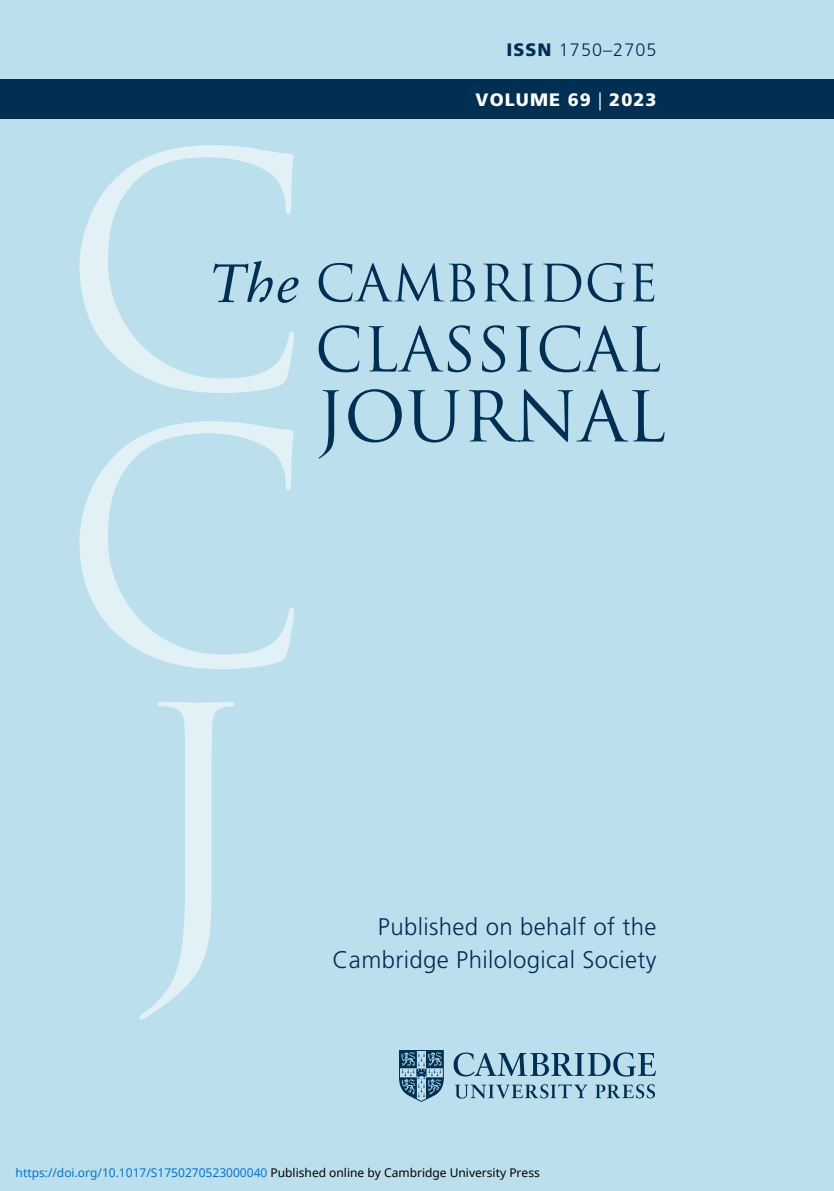
<style>
.page{position:relative;width:834px;height:1191px;background:#fff}
.page>*{position:absolute;margin:0;border:0;box-sizing:border-box;transform-origin:0 0}
.t1{font:italic 54px "Sabon LT Std";color:#002f54}
.t2{font:300 24px/32.6px "Frutiger LT Std";letter-spacing:.015em;color:#002f54;text-align:right}
.t3{font:900 18px "Frutiger LT Std";letter-spacing:.06em;color:#fff}
.t4{font:300 18px "Frutiger LT Std";letter-spacing:.06em;color:#002f54}
.t5{font:12px "Noto Sans";color:#0172cf}
.s1{font-weight:900}
.s2{font-weight:300}
.s3{color:#000}
</style>
<div class="page">
<div style="left:0;top:0;width:833px;height:1191px;background:#bcdfed"></div>
<div style="left:0;top:79px;width:833px;height:40px;background:#002f54"></div>
<img style="left:400px;top:1050px;width:255px;height:52px">
<svg style="left:79px;top:145px;width:215px;height:248px"></svg>
<svg style="left:79px;top:421px;width:215px;height:248px"></svg>
<svg style="left:139px;top:702px;width:95px;height:317px"></svg>
<svg style="left:318px;top:263px;width:336px;height:39px"></svg>
<svg style="left:318px;top:325px;width:342px;height:47px"></svg>
<svg style="left:318px;top:389px;width:346px;height:69px"></svg>
<h3 class="t4" style="left:506px;top:42px;width:152px"><span class="s1">ISSN</span> 1750–2705</h3>
<h1 class="t1" style="left:210px;top:262px;width:92px">The</h1>
<h3 class="t3" style="left:475px;top:92px;width:182px">VOLUME 69 <span class="s2">|</span> 2023</h3>
<h2 class="t2" style="left:332px;top:912px;width:325px">Published on behalf of the<br>Cambridge Philological Society</h2>
<p class="t5" style="left:16px;top:1163px;width:525px">https://doi.org/10.1017/S1750270523000040 <span class="s3">Published online by Cambridge University Press</span></p>
</div>
